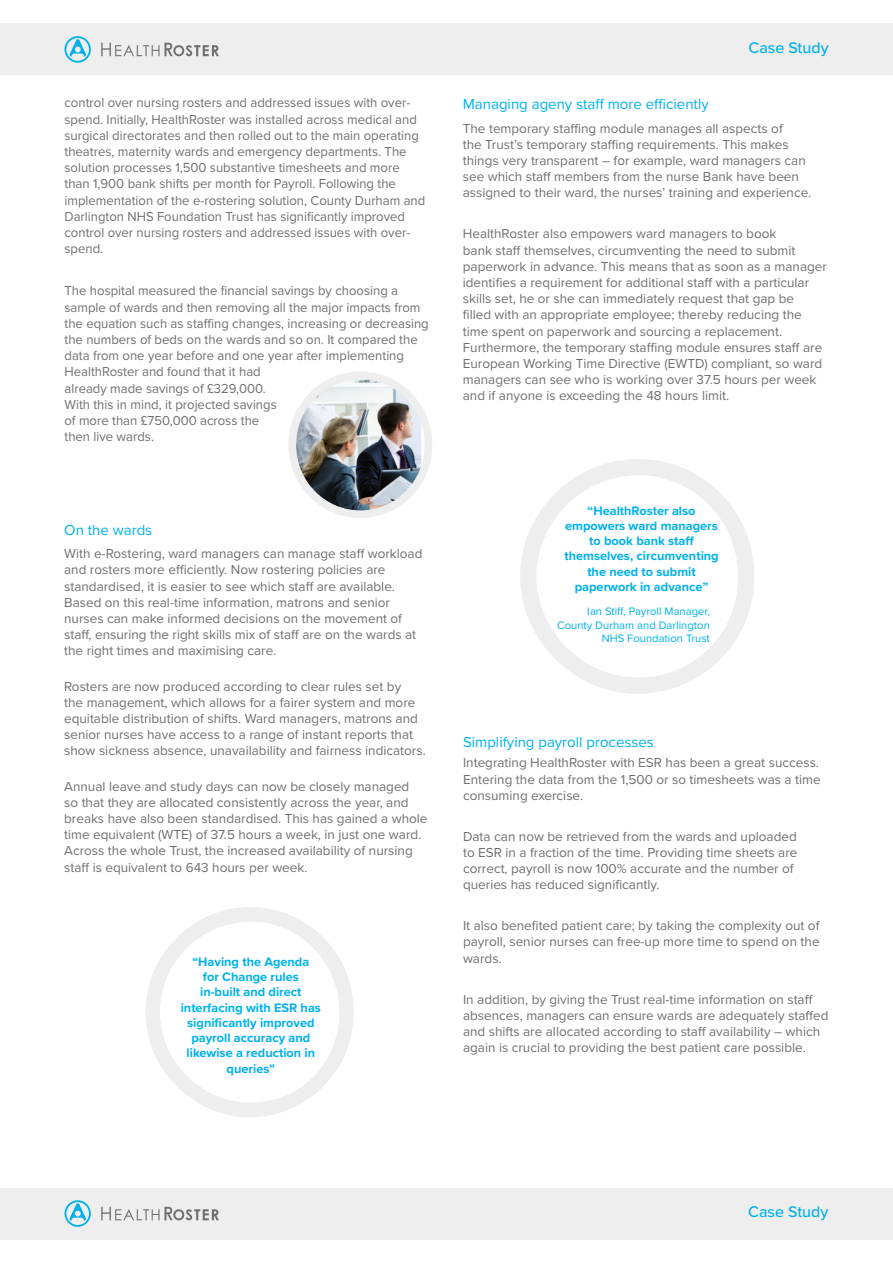
<style>
.page{position:relative;width:893px;height:1263px;background:#fff}
.page>*{position:absolute;margin:0;border:0;box-sizing:border-box;transform-origin:0 0}
.t1{font:500 16.05px "Proxima Nova";color:#00b1eb}
.bullets{font:15px "Proxima Nova";color:#00b1eb}
.bullets-2{font:13.5px/16.2px "Proxima Nova";color:#706f6f}
.t2{font:700 12.75px/15.3px "Proxima Nova";color:#00b1eb;text-align:center}
.t3{font:11.25px "Proxima Nova";color:#00b1eb}
</style>
<div class="page">
<div style="left:0;top:24px;width:893px;height:51px;background:#eee"></div>
<svg style="left:146px;top:907px;width:208px;height:210px"></svg>
<svg style="left:65px;top:36px;width:26px;height:27px"></svg>
<svg style="left:101px;top:43px;width:118px;height:13px"></svg>
<svg style="left:520px;top:459px;width:234px;height:235px"></svg>
<img style="left:297px;top:380px;width:124px;height:133px">
<div style="left:288px;top:371px;width:144px;height:147px;border:8px solid #eee;border-radius:50%"></div>
<div style="left:0;top:1188px;width:893px;height:51px;background:#eee"></div>
<svg style="left:65px;top:1200px;width:26px;height:27px"></svg>
<svg style="left:101px;top:1207px;width:118px;height:13px"></svg>
<p class="bullets-2" style="left:64px;top:94px;width:362px">control over nursing rosters and addressed issues with over&shy;spend. Initially, HealthRoster was installed across medical and surgical directorates and then rolled out to the main operating theatres, maternity wards and emergency departments. The solution processes 1,500 substantive timesheets and more than 1,900 bank shifts per month for Payroll. Following the implementation of the e-rostering solution, County Durham and Darlington NHS Foundation Trust has significantly improved control over nursing rosters and addressed issues with over&shy;spend.</p>
<p class="bullets-2" style="left:64px;top:282px;width:366px">The hospital measured the financial savings by choosing a sample of wards and then removing all the major impacts from the equation such as staffing changes, increasing or decreasing the numbers of beds on the wards and so on. It compared the data from one year before and one year after implementing HealthRoster and found that it had<br>already made savings of £329,000.<br>With this in mind, it projected savings<br>of more than £750,000 across the<br>then live wards.</p>
<p class="bullets" style="left:64px;top:518px;width:90px">On the wards</p>
<p class="bullets-2" style="left:64px;top:545px;width:360px">With e-Rostering, ward managers can manage staff workload and rosters more efficiently. Now rostering policies are standardised, it is easier to see which staff are available.<br>Based on this real-time information, matrons and senior nurses can make informed decisions on the movement of staff, ensuring the right skills mix of staff are on the wards at the right times and maximising care.</p>
<p class="bullets-2" style="left:64px;top:677px;width:363px">Rosters are now produced according to clear rules set by<br>the management, which allows for a fairer system and more equitable distribution of shifts. Ward managers, matrons and senior nurses have access to a range of instant reports that show sickness absence, unavailability and fairness indicators.</p>
<p class="bullets-2" style="left:64px;top:777px;width:365px">Annual leave and study days can now be closely managed<br>so that they are allocated consistently across the year, and breaks have also been standardised. This has gained a whole time equivalent (WTE) of 37.5 hours a week, in just one ward.<br>Across the whole Trust, the increased availability of nursing staff is equivalent to 643 hours per week.</p>
<p class="t2" style="left:181px;top:953px;width:142px">“Having the Agenda<br>for Change rules<br>in-built and direct interfacing with ESR has significantly improved payroll accuracy and likewise a reduction in queries”</p>
<p class="t1" style="left:748px;top:36px;width:82px">Case Study</p>
<p class="bullets" style="left:463px;top:93px;width:247px">Managing ageny staff more efficiently</p>
<p class="bullets-2" style="left:463px;top:119px;width:350px">The temporary staffing module manages all aspects of<br>the Trust’s temporary staffing requirements. This makes things very transparent – for example, ward managers can see which staff members from the nurse Bank have been assigned to their ward, the nurses’ training and experience.</p>
<p class="bullets-2" style="left:463px;top:225px;width:366px">HealthRoster also empowers ward managers to book<br>bank staff themselves, circumventing the need to submit paperwork in advance. This means that as soon as a manager identifies a requirement for additional staff with a particular skills set, he or she can immediately request that gap be<br>filled with an appropriate employee; thereby reducing the time spent on paperwork and sourcing a replacement.<br>Furthermore, the temporary staffing module ensures staff are European Working Time Directive (EWTD) compliant, so ward managers can see who is working over 37.5 hours per week and if anyone is exceeding the 48 hours limit.</p>
<p class="t2" style="left:564px;top:502px;width:156px">“HealthRoster also empowers ward managers to book bank staff themselves, circumventing the need to submit paperwork in advance”</p>
<p class="t3" style="left:587px;top:603px;width:124px">Ian Stiff, Payroll Manager,</p>
<p class="t3" style="left:557px;top:617px;width:154px">County Durham and Darlington</p>
<p class="t3" style="left:602px;top:630px;width:110px">NHS Foundation Trust</p>
<p class="bullets" style="left:463px;top:731px;width:192px">Simplifying payroll processes</p>
<p class="bullets-2" style="left:463px;top:754px;width:359px;text-align:justify">Integrating HealthRoster with ESR has been a great success.<br>Entering the data from the 1,500 or so timesheets was a time consuming exercise.</p>
<p class="bullets-2" style="left:463px;top:827px;width:336px">Data can now be retrieved from the wards and uploaded to ESR in a fraction of the time. Providing time sheets are correct, payroll is now 100% accurate and the number of queries has reduced significantly.</p>
<p class="bullets-2" style="left:463px;top:917px;width:358px;text-align:justify">It also benefited patient care; by taking the complexity out of payroll, senior nurses can free-up more time to spend on the wards.</p>
<p class="bullets-2" style="left:463px;top:990px;width:367px">In addition, by giving the Trust real-time information on staff absences, managers can ensure wards are adequately staffed and shifts are allocated according to staff availability – which again is crucial to providing the best patient care possible.</p>
<p class="t1" style="left:748px;top:1200px;width:82px">Case Study</p>
</div>
